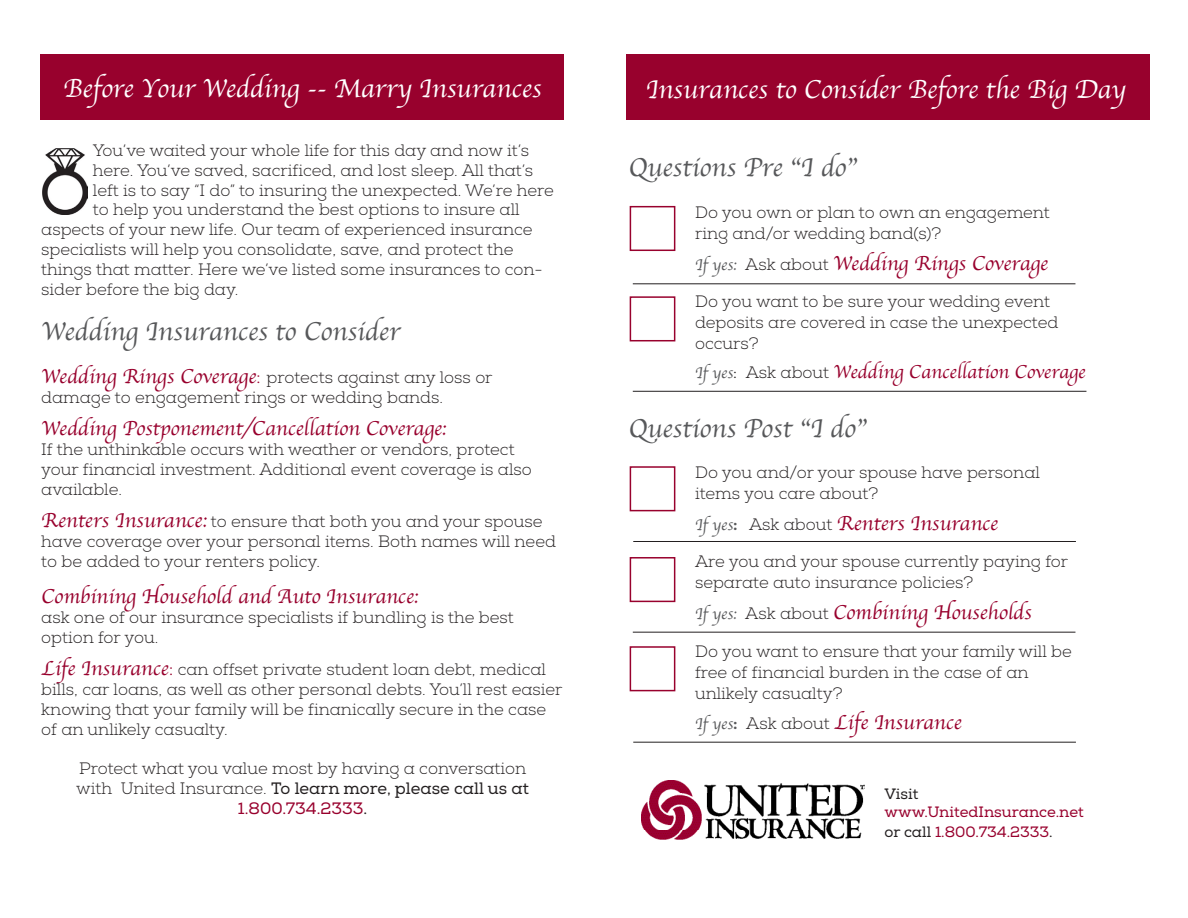
<style>
.page{position:relative;width:1188px;height:918px;background:#fff}
.page>*{position:absolute;margin:0;border:0;box-sizing:border-box;transform-origin:0 0}
.t1{font:27px "Apple Chancery";color:#fff}
.t2{font:27px "Apple Chancery";color:#57585a}
.t3{font:21px "Apple Chancery";color:#98012d}
.t4{font:19.5px "Apple Chancery";color:#98012d}
.t5{font:300 16.5px/19.8px "Nexa Slab";color:#231f20}
.t6{font:15px "Nexa Slab";color:#98012d}
.t7{font:15px "Nexa Slab";color:#231f20}
.s1{font-family:"Apple Chancery";font-weight:400;font-size:21px;color:#98012d}
.s2{font-size:21px;color:#98012d}
.s3{font-weight:400}
.s4{font-weight:400;color:#98012d}
.s5{font-size:16.5px;color:#57585a}
.s6{font-family:"Nexa Slab";font-weight:300;font-size:16.5px;color:#231f20}
.s7{font-family:"Nexa Slab";font-size:16.5px;color:#231f20}
.s8{font-family:"Nexa Slab";font-weight:800;font-size:16.5px;color:#57585a}
.s9{color:#231f20}
</style>
<div class="page">
<div style="left:40px;top:54px;width:524px;height:66px;background:#98012d"></div>
<img style="left:42px;top:149px;width:45px;height:66px">
<img style="left:641px;top:781px;width:224px;height:58px">
<div style="left:630px;top:206px;width:45px;height:45px;background:#fff;border:2px solid #98012d"></div>
<div style="left:630px;top:296px;width:45px;height:45px;background:#fff;border:2px solid #98012d"></div>
<div style="left:630px;top:466px;width:45px;height:45px;background:#fff;border:2px solid #98012d"></div>
<div style="left:630px;top:557px;width:45px;height:45px;background:#fff;border:2px solid #98012d"></div>
<div style="left:630px;top:646px;width:45px;height:45px;background:#fff;border:2px solid #98012d"></div>
<hr style="left:633px;top:283px;width:442px;height:1px;background:#231f20">
<hr style="left:633px;top:391px;width:453px;height:1px;background:#231f20">
<hr style="left:633px;top:541px;width:443px;height:1px;background:#231f20">
<hr style="left:633px;top:632px;width:442px;height:1px;background:#231f20">
<hr style="left:633px;top:742px;width:443px;height:1px;background:#231f20">
<div style="left:626px;top:54px;width:523px;height:66px;background:#98012d"></div>
<p class="t1" style="left:63px;top:67px;width:480px">Before Your Wedding -- Marry Insurances</p>
<p class="t5" style="left:93px;top:141px;width:438px">You’ve waited your whole life for this day and now it’s</p>
<p class="t5" style="left:93px;top:161px;width:442px">here. You’ve saved, sacrificed, and lost sleep. All that’s</p>
<p class="t5" style="left:93px;top:180px;width:463px">left is to say “I do” to insuring the unexpected. We’re here</p>
<p class="t5" style="left:93px;top:200px;width:428px">to help you understand the best options to insure all</p>
<p class="t5" style="left:41px;top:220px;width:493px">aspects of your new life. Our team of experienced insurance</p>
<p class="t5" style="left:41px;top:240px;width:474px">specialists will help you consolidate, save, and protect the</p>
<p class="t5" style="left:41px;top:260px;width:503px">things that matter. Here we’ve listed some insurances to con-</p>
<p class="t5" style="left:41px;top:279px;width:199px">sider before the big day.</p>
<p class="t2" style="left:41px;top:309px;width:360px">Wedding Insurances to Consider</p>
<p class="t5" style="left:41px;top:368px;width:453px"><span class="s1">Wedding Rings Coverage</span><span class="s2">:</span> protects against any loss or damage to engagement rings or wedding bands.</p>
<p class="t3" style="left:41px;top:412px;width:407px">Wedding Postponement/Cancellation Coverage:</p>
<p class="t5" style="left:41px;top:440px;width:492px">If the unthinkable occurs with weather or vendors, protect your financial investment. Additional event coverage is also available.</p>
<p class="t5" style="left:41px;top:512px;width:516px"><span class="s1">Renters Insurance:</span> to ensure that both you and your spouse have coverage over your personal items. Both names will need to be added to your renters policy.</p>
<p class="t3" style="left:41px;top:579px;width:378px">Combining Household and Auto Insurance:</p>
<p class="t5" style="left:41px;top:608px;width:474px">ask one of our insurance specialists if bundling is the best option for you.</p>
<p class="t5" style="left:41px;top:660px;width:523px"><span class="s1">Life Insurance</span><span class="s2">:</span> can offset private student loan debt, medical bills, car loans, as well as other personal debts. You’ll rest easier knowing that your family will be finanically secure in the case of an unlikely casualty.</p>
<p class="t5" style="left:76px;top:759px;width:454px;text-align:center">Protect what you value most by having a conversation with United Insurance. <span class="s3">To learn more, please call us at<br></span><span class="s4">1.800.734.2333</span><span class="s3">.</span></p>
<p class="t1" style="left:646px;top:67px;width:482px">Insurances to Consider Before the Big Day</p>
<p class="t2" style="left:629px;top:146px;width:229px">Questions Pre “I do”</p>
<p class="t5" style="left:695px;top:202px;width:356px;line-height:21px">Do you own or plan to own an engagement ring and/or wedding band(s)?</p>
<p class="t3" style="left:695px;top:246px;width:355px"><span class="s5">If yes:</span> <span class="s6">Ask about</span> Wedding Rings Coverage</p>
<p class="t5" style="left:695px;top:292px;width:365px;line-height:21px">Do you want to be sure your wedding event deposits are covered in case the unexpected occurs?</p>
<p class="t4" style="left:695px;top:356px;width:392px"><span class="s5">If yes</span><span class="s7">:</span> <span class="s6">Ask about</span> Wedding Cancellation Coverage</p>
<p class="t2" style="left:629px;top:407px;width:239px">Questions Post “I do”</p>
<p class="t5" style="left:695px;top:463px;width:346px;line-height:21px">Do you and/or your spouse have personal items you care about?</p>
<p class="t3" style="left:695px;top:506px;width:305px"><span class="s5">If yes</span><span class="s8">:</span> <span class="s6">Ask about</span> Renters Insurance</p>
<p class="t5" style="left:695px;top:552px;width:375px;line-height:21px">Are you and your spouse currently paying for separate auto insurance policies?</p>
<p class="t3" style="left:695px;top:596px;width:338px"><span class="s5">If yes:</span> <span class="s6">Ask about</span> Combining Households</p>
<p class="t5" style="left:695px;top:641px;width:378px;line-height:21px">Do you want to ensure that your family will be free of financial burden in the case of an unlikely casualty?</p>
<p class="t3" style="left:695px;top:706px;width:268px"><span class="s5">If yes</span><span class="s8">:</span> <span class="s6">Ask about</span> Life Insurance</p>
<p class="t7" style="left:885px;top:785px;width:36px">Visit</p>
<p class="t6" style="left:885px;top:803px;width:201px">www.UnitedInsurance.net</p>
<p class="t6" style="left:885px;top:823px;width:170px"><span class="s9">or call</span> 1.800.734.2333<span class="s9">.</span></p>
</div>
